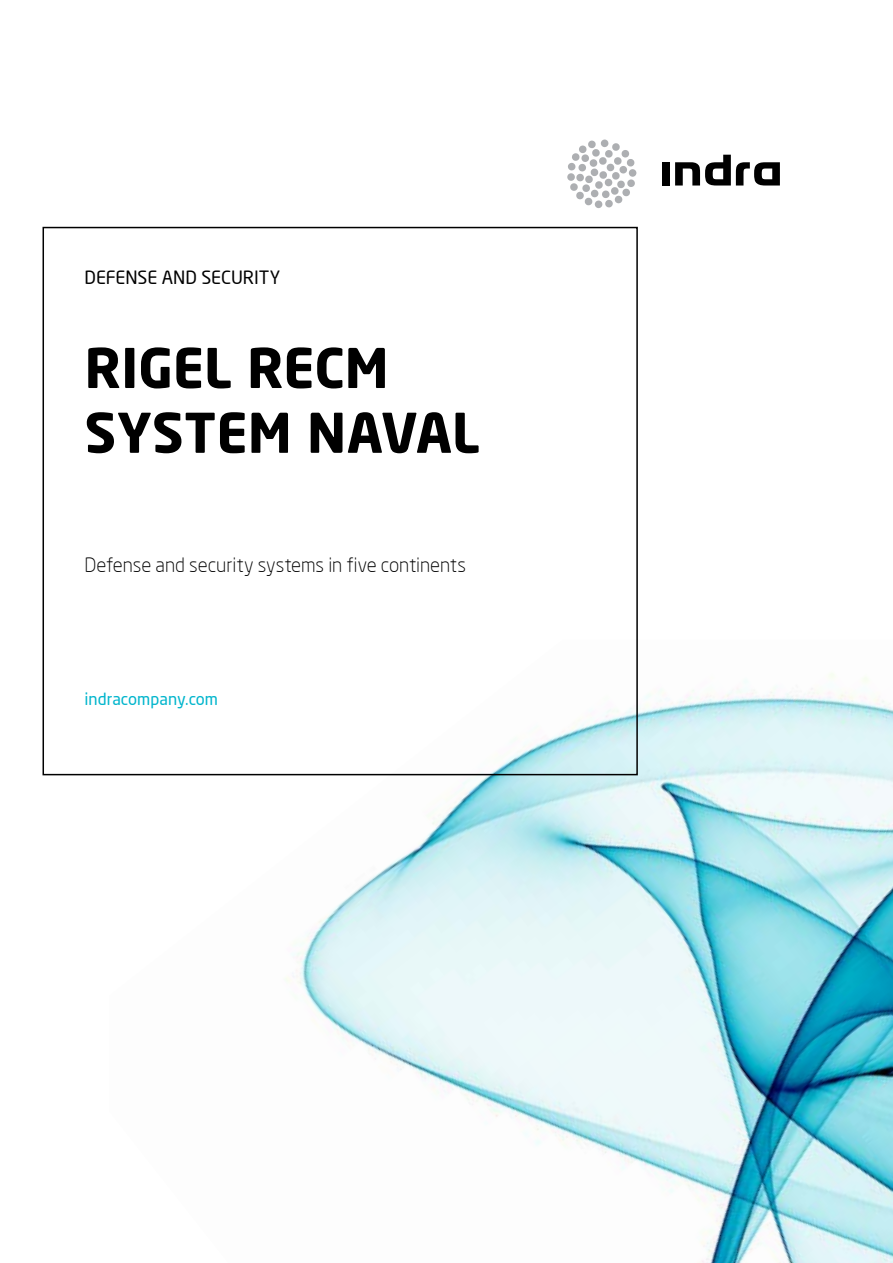
<style>
.page{position:relative;width:893px;height:1263px;background:#fff}
.page>*{position:absolute;margin:0;border:0;box-sizing:border-box;transform-origin:0 0}
.t1{font:700 54px/64.8px "Neo Sans";color:#000}
.t2{font:300 19.5px "Neo Sans";letter-spacing:-.005em;color:#000}
.t3{font:18px "Neo Sans";letter-spacing:-.005em;color:#000}
.t4{font:16.5px "Neo Sans";color:#00b5cc}
</style>
<div class="page">
<img style="left:109px;top:673px;width:784px;height:590px">
<div style="left:629px;top:169px;width:7px;height:8px;background:#adafb2;border-radius:50%"></div>
<svg style="left:567px;top:162px;width:9px;height:9px"></svg>
<svg style="left:570px;top:140px;width:65px;height:68px"></svg>
<div style="left:567px;top:173px;width:8px;height:8px;background:#adafb2;border-radius:50%"></div>
<div style="left:662px;top:162px;width:7px;height:24px;background:#000"></div>
<svg style="left:675px;top:155px;width:105px;height:31px"></svg>
<div style="left:43px;top:227px;width:595px;height:548px;border:2px solid #000"></div>
<p class="t3" style="left:85px;top:266px;width:197px">DEFENSE AND SECURITY</p>
<h1 class="t1" style="left:85px;top:334px;width:397px">RIGEL RECM<br>SYSTEM NAVAL</h1>
<p class="t2" style="left:85px;top:554px;width:383px">Defense and security systems in five continents</p>
<p class="t4" style="left:85px;top:689px;width:135px">indracompany.com</p>
</div>
